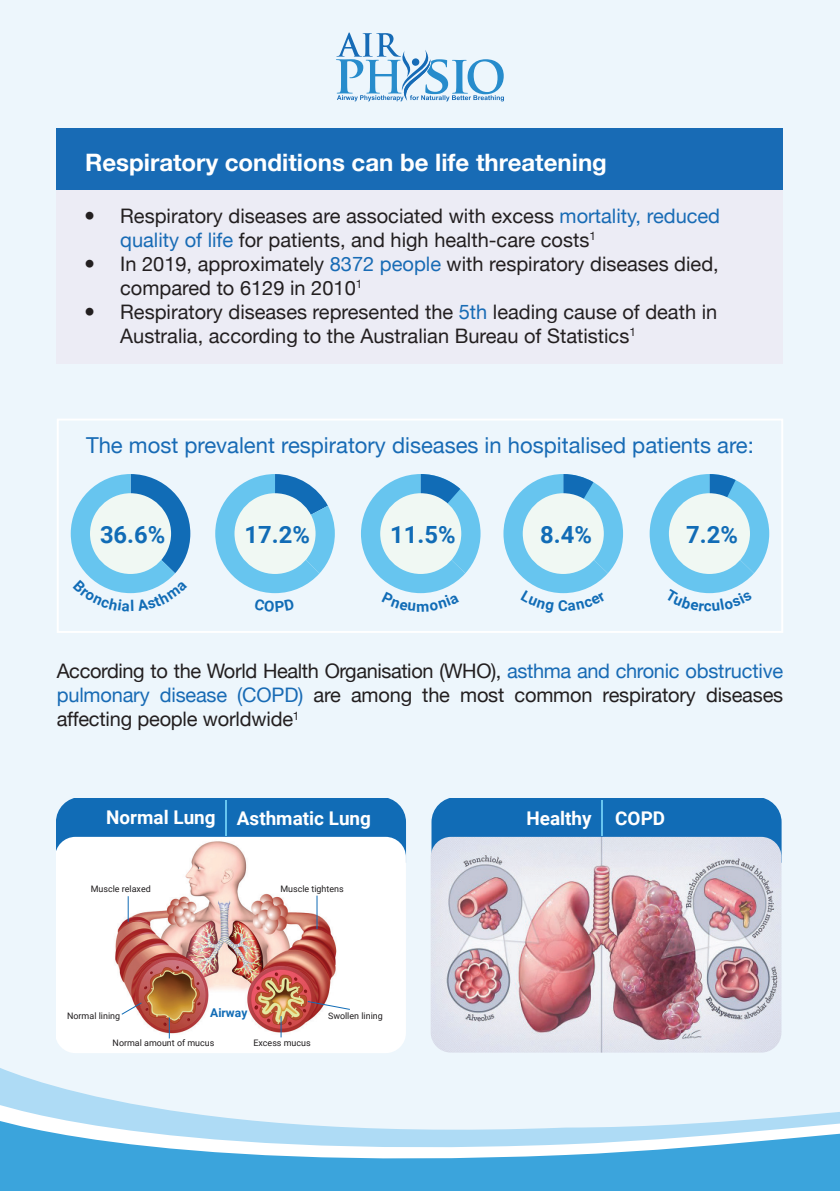
<style>
.page{position:relative;width:840px;height:1191px;background:#fff}
.page>*{position:absolute;margin:0;border:0;box-sizing:border-box;transform-origin:0 0}
.t1{font:700 24px "Helvetica Neue";color:#fff}
.t2{font:700 23.6px "Roboto";color:#116cb6}
.t3{font:22px "Helvetica Neue";color:#186bb5}
.t4{font:20px/24px "Helvetica Neue";color:#231f20}
.t5{font:700 18.8px "Roboto";color:#fff}
.t6{font:700 12px "Roboto";color:#116cb6}
.t7{font:9px "Roboto";color:#201d1e}
.s1{color:#186bb5}
</style>
<div class="page">
<div style="left:0;top:0;width:839px;height:1191px;background:#edf6fc"></div>
<div style="left:57px;top:169px;width:725px;height:195px;background:#ececf5"></div>
<svg style="left:0;top:1068px;width:839px;height:123px"></svg>
<svg style="left:336px;top:32px;width:167px;height:69px"></svg>
<div style="left:57px;top:129px;width:725px;height:61px;background:#186bb5"></div>
<div style="left:57px;top:418px;width:725px;height:215px;border:2px solid #fff"></div>
<div style="left:431px;top:799px;width:350px;height:38px;background:#116cb6"></div>
<img style="left:431px;top:837px;width:350px;height:215px">
<hr style="left:600px;top:800px;width:2px;height:35px;background:#67c5ef">
<div style="left:57px;top:799px;width:349px;height:56px;background:#116cb6"></div>
<div style="left:57px;top:837px;width:348px;height:216px;background:#fff"></div>
<img style="left:104px;top:839px;width:240px;height:207px">
<hr style="left:225px;top:800px;width:1px;height:35px;background:#67c5ef">
<img style="left:121px;top:895px;width:229px;height:144px">
<svg style="left:71px;top:474px;width:119px;height:120px"></svg>
<svg style="left:215px;top:474px;width:119px;height:120px"></svg>
<svg style="left:361px;top:474px;width:119px;height:120px"></svg>
<svg style="left:503px;top:474px;width:119px;height:120px"></svg>
<svg style="left:649px;top:474px;width:119px;height:120px"></svg>
<p class="t1" style="left:85px;top:144px;width:523px">Respiratory conditions can be life threatening</p>
<p class="t4" style="left:120px;top:205px;width:601px">Respiratory diseases are associated with excess <span class="s1">mortality, reduced quality of life</span> for patients, and high health-care costs<sup>1</sup></p>
<p class="t4" style="left:120px;top:253px;width:599px">In 2019, approximately <span class="s1">8372 people</span> with respiratory diseases died, compared to 6129 in 2010<sup>1</sup></p>
<p class="t4" style="left:120px;top:301px;width:598px">Respiratory diseases represented the <span class="s1">5th</span> leading cause of death in<br>Australia, according to the Australian Bureau of Statistics<sup>1</sup></p>
<p class="t3" style="left:86px;top:429px;width:669px">The most prevalent respiratory diseases in hospitalised patients are:</p>
<p class="t2" style="left:100px;top:518px;width:67px">36.6%</p>
<p class="t2" style="left:390px;top:518px;width:67px">11.5%</p>
<p class="t2" style="left:540px;top:518px;width:53px">8.4%</p>
<p class="t2" style="left:686px;top:518px;width:53px">7.2%</p>
<p class="t2" style="left:244px;top:518px;width:67px">17.2%</p>
<p class="t4" style="left:57px;top:660px;width:727px;text-align:justify">According to the World Health Organisation (WHO), <span class="s1">asthma and chronic obstructive pulmonary disease (COPD)</span> are among the most common respiratory diseases affecting people worldwide<sup>1</sup></p>
<p class="t5" style="left:106px;top:805px;width:266px">Normal Lung Asthmatic Lung</p>
<p class="t5" style="left:526px;top:805px;width:140px">Healthy COPD</p>
<p class="t7" style="left:91px;top:882px;width:62px">Muscle relaxed</p>
<p class="t7" style="left:280px;top:882px;width:65px">Muscle tightens</p>
<p class="t6" style="left:210px;top:1004px;width:39px">Airway</p>
<p class="t7" style="left:67px;top:1009px;width:54px">Normal lining</p>
<p class="t7" style="left:328px;top:1009px;width:56px">Swollen lining</p>
<p class="t7" style="left:113px;top:1036px;width:103px">Normal amount of mucus</p>
<p class="t7" style="left:253px;top:1036px;width:59px">Excess mucus</p>
</div>
